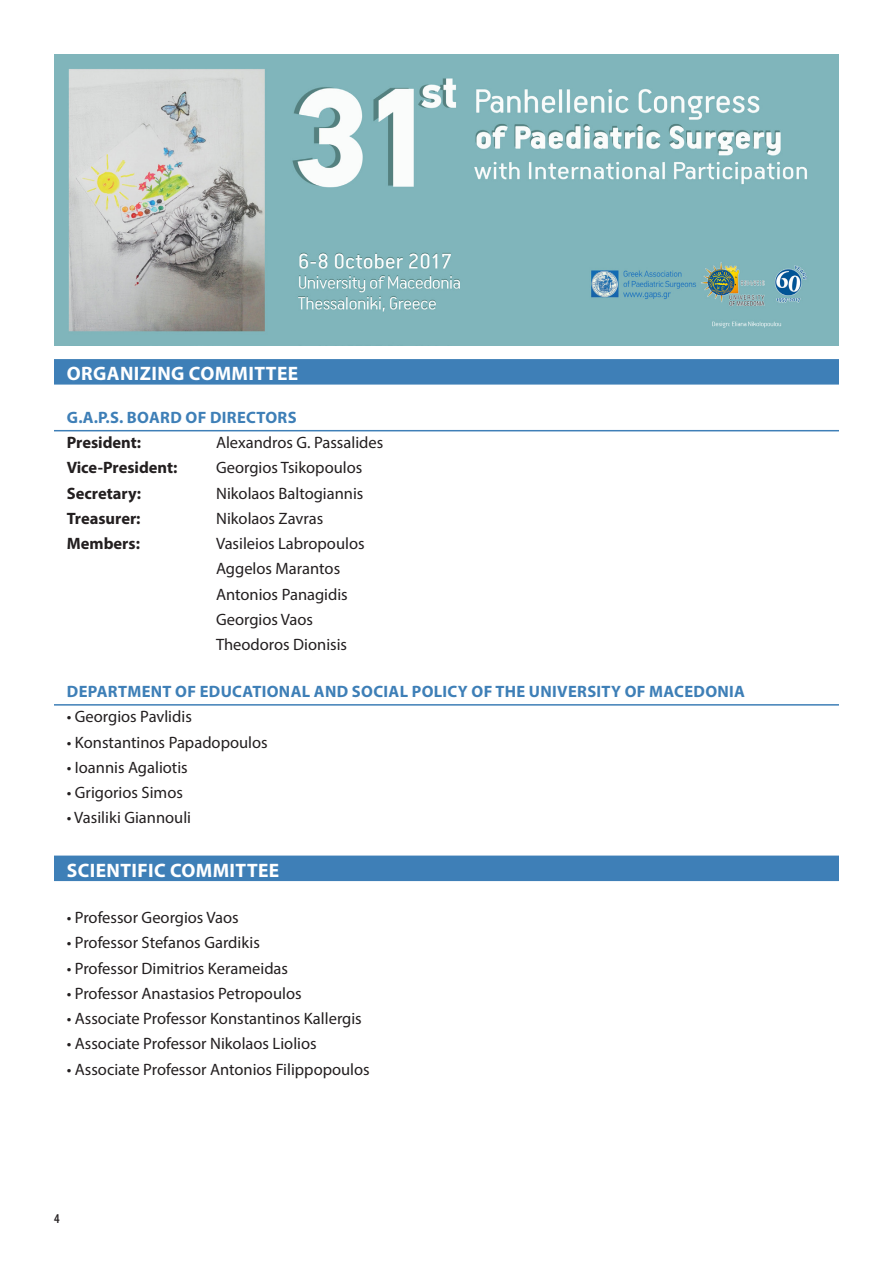
<style>
.page{position:relative;width:893px;height:1263px;background:#fff}
.page>*{position:absolute;margin:0;border:0;box-sizing:border-box;transform-origin:0 0}
.t1{font:700 19.5px "Myriad Pro";letter-spacing:.02em;color:#fff}
.t2{font:16.5px "Myriad Pro";color:#231f20}
.t3{font:700 16.5px "Myriad Pro";letter-spacing:.02em;color:#3e7fb7}
.t4{font:700 16.5px "Myriad Pro";color:#231f20}
.t5{font:600 condensed 13.5px "Myriad Pro";color:#231f20}
</style>
<div class="page">
<div style="left:54px;top:359px;width:785px;height:26px;background:#3e7fb7"></div>
<hr style="left:54px;top:430px;width:785px;height:1px;background:#3e7fb7">
<hr style="left:54px;top:704px;width:785px;height:2px;background:#3e7fb7">
<div style="left:54px;top:855px;width:785px;height:26px;background:#3e7fb7"></div>
<img style="left:54px;top:54px;width:785px;height:291px">
<p class="t1" style="left:67px;top:361px;width:233px">ORGANIZING COMMITTEE</p>
<p class="t3" style="left:67px;top:407px;width:231px">G.A.P.S. BOARD OF DIRECTORS</p>
<p class="t4" style="left:67px;top:432px;width:76px">President:</p>
<p class="t2" style="left:216px;top:432px;width:169px">Alexandros G. Passalides</p>
<p class="t4" style="left:67px;top:457px;width:112px">Vice-President:</p>
<p class="t2" style="left:216px;top:458px;width:148px">Georgios Tsikopoulos</p>
<p class="t4" style="left:67px;top:482px;width:76px">Secretary:</p>
<p class="t2" style="left:216px;top:483px;width:149px">Nikolaos Baltogiannis</p>
<p class="t4" style="left:67px;top:508px;width:75px">Treasurer:</p>
<p class="t2" style="left:216px;top:508px;width:109px">Nikolaos Zavras</p>
<p class="t4" style="left:67px;top:533px;width:75px">Members:</p>
<p class="t2" style="left:216px;top:533px;width:150px">Vasileios Labropoulos</p>
<p class="t2" style="left:216px;top:559px;width:126px">Aggelos Marantos</p>
<p class="t2" style="left:216px;top:584px;width:133px">Antonios Panagidis</p>
<p class="t2" style="left:216px;top:609px;width:99px">Georgios Vaos</p>
<p class="t2" style="left:216px;top:634px;width:133px">Theodoros Dionisis</p>
<p class="t3" style="left:67px;top:681px;width:680px">DEPARTMENT OF EDUCATIONAL AND SOCIAL POLICY OF THE UNIVERSITY OF MACEDONIA</p>
<p class="t2" style="left:67px;top:707px;width:127px">• Georgios Pavlidis</p>
<p class="t2" style="left:67px;top:732px;width:202px">• Konstantinos Papadopoulos</p>
<p class="t2" style="left:67px;top:757px;width:123px">• Ioannis Agaliotis</p>
<p class="t2" style="left:67px;top:782px;width:118px">• Grigorios Simos</p>
<p class="t2" style="left:67px;top:808px;width:126px">• Vasiliki Giannouli</p>
<p class="t1" style="left:67px;top:857px;width:214px">SCIENTIFIC COMMITTEE</p>
<p class="t2" style="left:67px;top:907px;width:173px">• Professor Georgios Vaos</p>
<p class="t2" style="left:67px;top:933px;width:195px">• Professor Stefanos Gardikis</p>
<p class="t2" style="left:67px;top:958px;width:223px">• Professor Dimitrios Kerameidas</p>
<p class="t2" style="left:67px;top:983px;width:236px">• Professor Anastasios Petropoulos</p>
<p class="t2" style="left:67px;top:1008px;width:297px">• Associate Professor Konstantinos Kallergis</p>
<p class="t2" style="left:67px;top:1034px;width:251px">• Associate Professor Nikolaos Liolios</p>
<p class="t2" style="left:67px;top:1059px;width:304px">• Associate Professor Antonios Filippopoulos</p>
<p class="t5" style="left:54px;top:1210px;width:7px">4</p>
</div>
